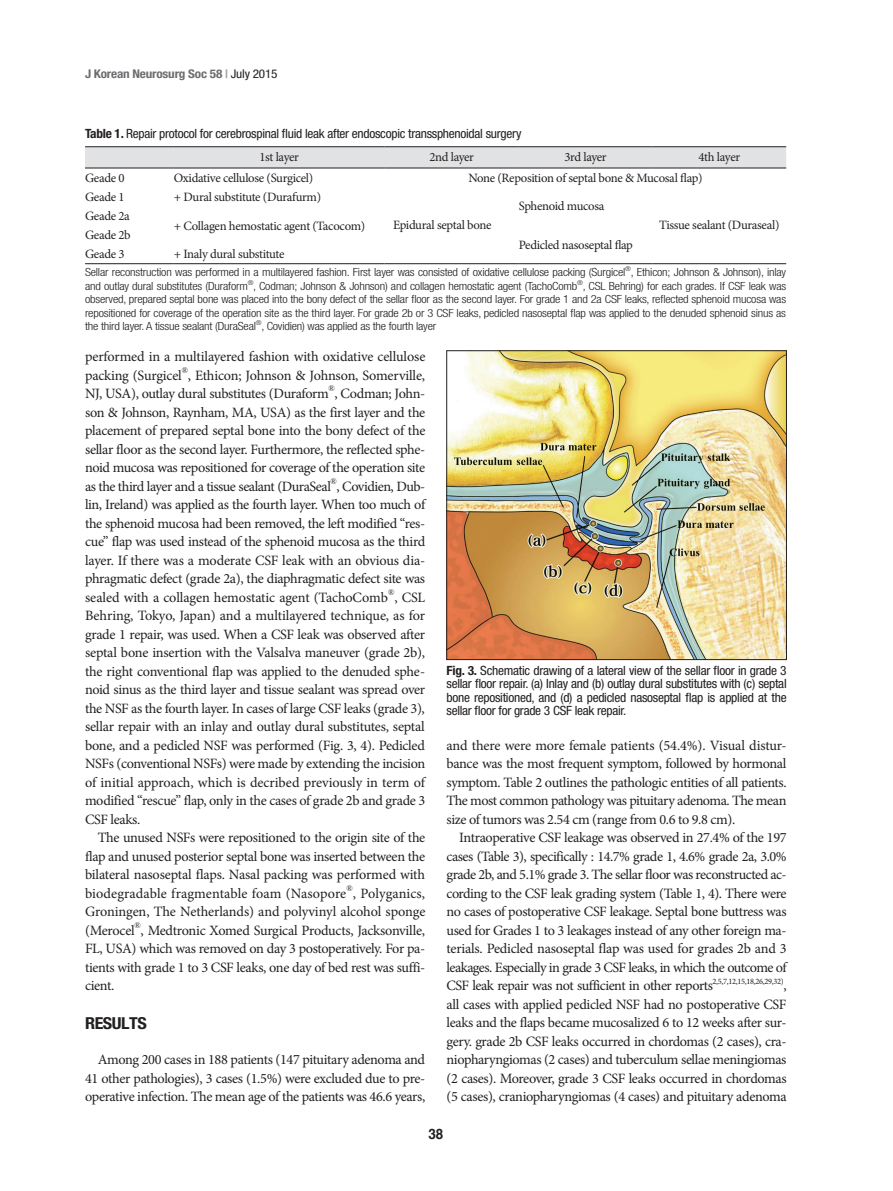
<style>
.page{position:relative;width:893px;height:1191px;background:#fff}
.page>*{position:absolute;margin:0;border:0;box-sizing:border-box;transform-origin:0 0}
.큰제목{font:700 condensed 16.5px "Helvetica Neue LT Std";letter-spacing:-.025em;color:#231f20;scale:1.1 1}
.본문_JKNS{font:14.25px/18.5px "Minion Pro";letter-spacing:-.025em;color:#231f20;text-align:justify}
.t1{font:700 14.25px "Helvetica";color:#231f20;scale:.95 1}
.그림제목_JKN_s{font:condensed 12.75px/13.5px "Helvetica Neue LT Std";letter-spacing:-.02em;color:#231f20;text-align:justify;scale:1.05 1}
.표본문_JKNS{font:12.75px "Minion Pro";letter-spacing:-.025em;color:#231f20}
.t2{font:700 condensed 12px "Helvetica Neue LT Std";letter-spacing:-.015em;color:#6c6d70;scale:1.1 1}
.표설명_JKNS{font:300 condensed 11.25px/13.5px "Helvetica Neue LT Std";letter-spacing:-.015em;color:#231f20;text-align:justify;scale:1.1 1}
.본문_JKNS-2{font:8.25px "Minion Pro";letter-spacing:-.035em;color:#231f20}
.본문_JKNS-3{font:8.25px "Garamond";color:#231f20}
.표설명_JKNS-2{font:300 condensed 6.6px "Helvetica Neue LT Std";color:#231f20;scale:1.1 1}
.s1{color:#a8a9ad}
.s2{font-weight:400;color:#231f20}
.s3{font-weight:700}
</style>
<div class="page">
<svg style="left:85px;top:264px;width:701px;height:1px"></svg>
<svg style="left:85px;top:147px;width:701px;height:21px;background:#dadbdd"></svg>
<hr style="left:85px;top:146px;width:89px;height:1px;background:#231f20">
<hr style="left:174px;top:146px;width:211px;height:1px;background:#231f20">
<hr style="left:385px;top:146px;width:134px;height:1px;background:#231f20">
<hr style="left:519px;top:146px;width:133px;height:1px;background:#231f20">
<hr style="left:652px;top:146px;width:134px;height:1px;background:#231f20">
<hr style="left:85px;top:168px;width:89px;height:1px;background:#231f20">
<hr style="left:174px;top:168px;width:211px;height:1px;background:#231f20">
<hr style="left:385px;top:168px;width:134px;height:1px;background:#231f20">
<hr style="left:519px;top:168px;width:133px;height:1px;background:#231f20">
<hr style="left:652px;top:168px;width:134px;height:1px;background:#231f20">
<hr style="left:85px;top:263px;width:89px;height:1px;background:#231f20">
<hr style="left:174px;top:263px;width:211px;height:1px;background:#231f20">
<hr style="left:385px;top:263px;width:134px;height:1px;background:#231f20">
<hr style="left:519px;top:263px;width:133px;height:1px;background:#231f20">
<hr style="left:652px;top:263px;width:134px;height:1px;background:#231f20">
<img style="left:448px;top:352px;width:337px;height:306px">
<div style="left:446px;top:350px;width:341px;height:310px;border:1px solid #231f20"></div>
<p class="t2" style="left:85px;top:66px;width:177px">J Korean Neurosurg Soc 58 <span class="s1">|</span> <span class="s2">July 2015</span></p>
<p class="그림제목_JKN_s" style="left:85px;top:127px;width:417px"><span class="s3">Table 1.</span> Repair protocol for cerebrospinal fluid leak after endoscopic transsphenoidal surgery</p>
<p class="표본문_JKNS" style="left:259px;top:149px;width:41px">1st layer</p>
<p class="표본문_JKNS" style="left:429px;top:149px;width:46px">2nd layer</p>
<p class="표본문_JKNS" style="left:564px;top:149px;width:44px">3rd layer</p>
<p class="표본문_JKNS" style="left:698px;top:149px;width:43px">4th layer</p>
<p class="표본문_JKNS" style="left:85px;top:169px;width:41px">Geade 0</p>
<p class="표본문_JKNS" style="left:174px;top:169px;width:141px">Oxidative cellulose (Surgicel)</p>
<p class="표본문_JKNS" style="left:468px;top:169px;width:236px">None (Reposition of septal bone &amp; Mucosal flap)</p>
<p class="표본문_JKNS" style="left:85px;top:188px;width:41px">Geade 1</p>
<p class="표본문_JKNS" style="left:174px;top:188px;width:149px">+ Dural substitute (Durafurm)</p>
<p class="표본문_JKNS" style="left:393px;top:217px;width:100px">Epidural septal bone</p>
<p class="표본문_JKNS" style="left:519px;top:198px;width:87px">Sphenoid mucosa</p>
<p class="표본문_JKNS" style="left:85px;top:207px;width:46px">Geade 2a</p>
<p class="표본문_JKNS" style="left:659px;top:217px;width:122px">Tissue sealant (Duraseal)</p>
<p class="표본문_JKNS" style="left:174px;top:217px;width:193px">+ Collagen hemostatic agent (Tacocom)</p>
<p class="표본문_JKNS" style="left:85px;top:226px;width:47px">Geade 2b</p>
<p class="표본문_JKNS" style="left:519px;top:236px;width:116px">Pedicled nasoseptal flap</p>
<p class="표본문_JKNS" style="left:85px;top:245px;width:41px">Geade 3</p>
<p class="표본문_JKNS" style="left:174px;top:245px;width:112px">+ Inaly dural substitute</p>
<p class="표설명_JKNS" style="left:85px;top:266px;width:493px">Sellar reconstruction was performed in a multilayered fashion. First layer was consisted of oxidative cellulose packing (Surgicel</p>
<p class="표설명_JKNS-2" style="left:625px;top:265px;width:7px">®</p>
<p class="표설명_JKNS" style="left:631px;top:266px;width:143px">, Ethicon; Johnson &amp; Johnson), inlay</p>
<p class="표설명_JKNS" style="left:85px;top:279px;width:150px">and outlay dural substitutes (Duraform</p>
<p class="표설명_JKNS-2" style="left:248px;top:278px;width:7px">®</p>
<p class="표설명_JKNS" style="left:253px;top:279px;width:296px">, Codman; Johnson &amp; Johnson) and collagen hemostatic agent (TachoComb</p>
<p class="표설명_JKNS-2" style="left:577px;top:278px;width:7px">®</p>
<p class="표설명_JKNS" style="left:85px;top:279px;width:639px;text-indent:498px">, CSL Behring) for each grades. If CSF leak was observed, prepared septal bone was placed into the bony defect of the sellar floor as the second layer. For grade 1 and 2a CSF leaks, reflected sphenoid mucosa was repositioned for coverage of the operation site as the third layer. For grade 2b or 3 CSF leaks, pedicled nasoseptal flap was applied to the denuded sphenoid sinus as the third layer. A tissue sealant (DuraSeal</p>
<p class="표설명_JKNS-2" style="left:256px;top:319px;width:7px">®</p>
<p class="표설명_JKNS" style="left:262px;top:320px;width:160px">, Covidien) was applied as the fourth layer</p>
<p class="본문_JKNS" style="left:85px;top:347px;width:342px">performed in a multilayered fashion with oxidative cellulose packing (Surgicel , Ethicon; Johnson &amp; Johnson, Somerville,</p>
<p class="본문_JKNS-3" style="left:182px;top:365px;width:8px">®</p>
<p class="본문_JKNS" style="left:85px;top:384px;width:342px">NJ, USA), outlay dural substitutes (Duraform , Codman; John-</p>
<p class="본문_JKNS-3" style="left:328px;top:383px;width:8px">®</p>
<p class="본문_JKNS" style="left:85px;top:403px;width:342px">son &amp; Johnson, Raynham, MA, USA) as the first layer and the placement of prepared septal bone into the bony defect of the sellar floor as the second layer. Furthermore, the reflected sphe&shy;noid mucosa was repositioned for coverage of the operation site as the third layer and a tissue sealant (DuraSeal , Covidien, Dub-</p>
<p class="본문_JKNS-3" style="left:330px;top:476px;width:8px">®</p>
<p class="본문_JKNS" style="left:85px;top:495px;width:342px">lin, Ireland) was applied as the fourth layer. When too much of the sphenoid mucosa had been removed, the left modified “res&shy;cue” flap was used instead of the sphenoid mucosa as the third layer. If there was a moderate CSF leak with an obvious dia&shy;phragmatic defect (grade 2a), the diaphragmatic defect site was sealed with a collagen hemostatic agent (TachoComb</p>
<p class="본문_JKNS-3" style="left:388px;top:587px;width:8px">®</p>
<p class="본문_JKNS" style="left:85px;top:588px;width:342px;text-indent:309px">, CSL Behring, Tokyo, Japan) and a multilayered technique, as for grade 1 repair, was used. When a CSF leak was observed after septal bone insertion with the Valsalva maneuver (grade 2b), the right conventional flap was applied to the denuded sphe&shy;noid sinus as the third layer and tissue sealant was spread over the NSF as the fourth layer. In cases of large CSF leaks (grade 3), sellar repair with an inlay and outlay dural substitutes, septal bone, and a pedicled NSF was performed (Fig. 3, 4). Pedicled NSFs (conventional NSFs) were made by extending the incision of initial approach, which is decribed previously in term of modified “rescue” flap, only in the cases of grade 2b and grade 3<br>CSF leaks.</p>
<p class="본문_JKNS" style="left:85px;top:828px;width:342px;text-indent:13px">The unused NSFs were repositioned to the origin site of the flap and unused posterior septal bone was inserted between the bilateral nasoseptal flaps. Nasal packing was performed with biodegradable fragmentable foam (Nasopore</p>
<p class="본문_JKNS-3" style="left:346px;top:882px;width:8px">®</p>
<p class="본문_JKNS" style="left:85px;top:884px;width:342px;text-indent:268px">, Polyganics, Groningen, The Netherlands) and polyvinyl alcohol sponge (Merocel , Medtronic Xomed Surgical Products, Jacksonville,</p>
<p class="본문_JKNS-3" style="left:134px;top:919px;width:8px">®</p>
<p class="본문_JKNS" style="left:85px;top:939px;width:342px">FL, USA) which was removed on day 3 postoperatively. For pa&shy;tients with grade 1 to 3 CSF leaks, one day of bed rest was suffi&shy;cient.</p>
<p class="큰제목" style="left:85px;top:1013px;width:58px">RESULTS</p>
<p class="본문_JKNS" style="left:85px;top:1050px;width:342px;text-indent:13px">Among 200 cases in 188 patients (147 pituitary adenoma and 41 other pathologies), 3 cases (1.5%) were excluded due to pre&shy;operative infection. The mean age of the patients was 46.6 years,</p>
<p class="그림제목_JKN_s" style="left:446px;top:663px;width:326px"><span class="s3">Fig. 3.</span> Schematic drawing of a lateral view of the sellar floor in grade 3 sellar floor repair. (a) Inlay and (b) outlay dural substitutes with (c) septal bone repositioned, and (d) a pedicled nasoseptal flap is applied at the sellar floor for grade 3 CSF leak repair.</p>
<p class="본문_JKNS" style="left:446px;top:736px;width:342px">and there were more female patients (54.4%). Visual distur&shy;bance was the most frequent symptom, followed by hormonal symptom. Table 2 outlines the pathologic entities of all patients.<br>The most common pathology was pituitary adenoma. The mean size of tumors was 2.54 cm (range from 0.6 to 9.8 cm).</p>
<p class="본문_JKNS" style="left:446px;top:828px;width:342px;text-indent:13px">Intraoperative CSF leakage was observed in 27.4% of the 197 cases (Table 3), specifically : 14.7% grade 1, 4.6% grade 2a, 3.0% grade 2b, and 5.1% grade 3. The sellar floor was reconstructed ac&shy;cording to the CSF leak grading system (Table 1, 4). There were no cases of postoperative CSF leakage. Septal bone buttress was used for Grades 1 to 3 leakages instead of any other foreign ma&shy;terials. Pedicled nasoseptal flap was used for grades 2b and 3 leakages. Especially in grade 3 CSF leaks, in which the outcome of CSF leak repair was not sufficient in other reports</p>
<p class="본문_JKNS-2" style="left:712px;top:975px;width:73px">2,5,7,12,15,18,26,29,32)</p>
<p class="본문_JKNS" style="left:446px;top:976px;width:342px;text-indent:337px">, all cases with applied pedicled NSF had no postoperative CSF leaks and the flaps became mucosalized 6 to 12 weeks after sur&shy;gery. grade 2b CSF leaks occurred in chordomas (2 cases), cra&shy;niopharyngiomas (2 cases) and tuberculum sellae meningiomas (2 cases). Moreover, grade 3 CSF leaks occurred in chordomas (5 cases), craniopharyngiomas (4 cases) and pituitary adenoma</p>
<p class="t1" style="left:428px;top:1123px;width:17px">38</p>
</div>
